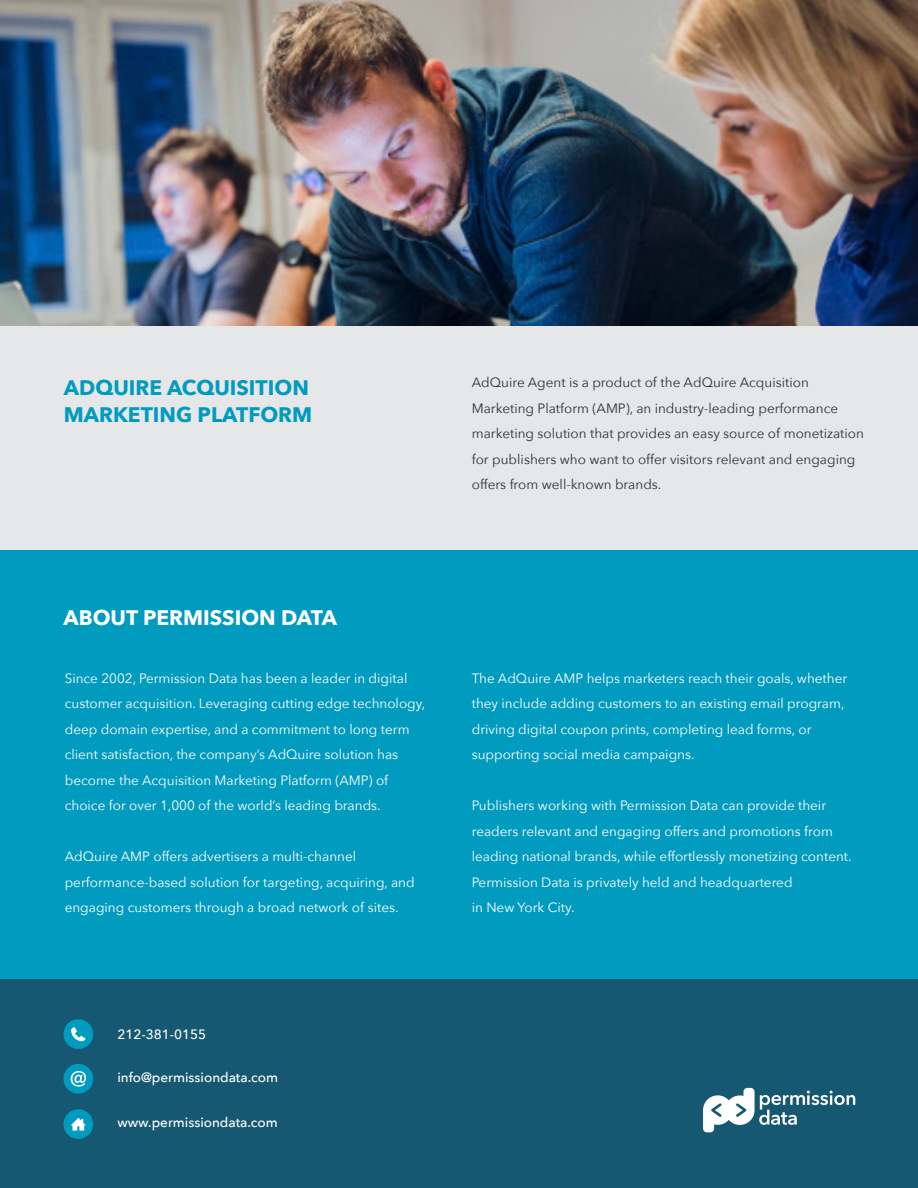
<style>
.page{position:relative;width:918px;height:1188px;background:#fff}
.page>*{position:absolute;margin:0;border:0;box-sizing:border-box;transform-origin:0 0}
.t1{font:700 21px/27px "Avenir Next";color:#009bbf}
.t2{font:700 21px "Avenir Next";color:#fff}
.t3{font:13.5px/25.5px "Avenir Next";color:#fff}
.t4{font:13.5px/25.5px "Avenir Next";color:#2d3234}
.t5{font:500 13.5px "Avenir Next";color:#fff}
</style>
<div class="page">
<img style="left:0;top:0;width:918px;height:326px">
<div style="left:0;top:326px;width:918px;height:225px;background:#e6e7e9"></div>
<div style="left:0;top:551px;width:918px;height:483px;background:#009bbf"></div>
<div style="left:0;top:979px;width:918px;height:209px;background:#165871"></div>
<div style="left:63px;top:1019px;width:30px;height:30px;background:#009bbf;border-radius:50%"></div>
<svg style="left:71px;top:1027px;width:15px;height:14px"></svg>
<div style="left:63px;top:1064px;width:30px;height:30px;background:#009bbf;border-radius:50%"></div>
<svg style="left:71px;top:1071px;width:15px;height:16px"></svg>
<div style="left:63px;top:1109px;width:30px;height:30px;background:#009bbf;border-radius:50%"></div>
<svg style="left:71px;top:1118px;width:15px;height:13px"></svg>
<svg style="left:703px;top:1088px;width:152px;height:44px"></svg>
<p class="t1" style="left:64px;top:374px;width:250px">ADQUIRE ACQUISITION<br>MARKETING PLATFORM</p>
<p class="t4" style="left:472px;top:369px;width:394px">AdQuire Agent is a product of the AdQuire Acquisition Marketing Platform (AMP), an industry-leading performance marketing solution that provides an easy source of monetization for publishers who want to offer visitors relevant and engaging offers from well-known brands.</p>
<p class="t2" style="left:63px;top:599px;width:275px">ABOUT PERMISSION DATA</p>
<p class="t3" style="left:65px;top:665px;width:362px">Since 2002, Permission Data has been a leader in digital customer acquisition. Leveraging cutting edge technology, deep domain expertise, and a commitment to long term client satisfaction, the company’s AdQuire solution has become the Acquisition Marketing Platform (AMP) of choice for over 1,000 of the world’s leading brands.</p>
<p class="t3" style="left:65px;top:843px;width:351px">AdQuire AMP offers advertisers a multi-channel performance-based solution for targeting, acquiring, and engaging customers through a broad network of sites.</p>
<p class="t5" style="left:117px;top:1023px;width:90px">212-381-0155</p>
<p class="t5" style="left:117px;top:1066px;width:162px">info@permissiondata.com</p>
<p class="t5" style="left:117px;top:1111px;width:162px">www.permissiondata.com</p>
<p class="t3" style="left:472px;top:665px;width:377px">The AdQuire AMP helps marketers reach their goals, whether they include adding customers to an existing email program, driving digital coupon prints, completing lead forms, or supporting social media campaigns.</p>
<p class="t3" style="left:472px;top:792px;width:381px">Publishers working with Permission Data can provide their readers relevant and engaging offers and promotions from leading national brands, while effortlessly monetizing content.<br>Permission Data is privately held and headquartered</p>
<p class="t3" style="left:472px;top:894px;width:105px">in New York City.</p>
</div>
